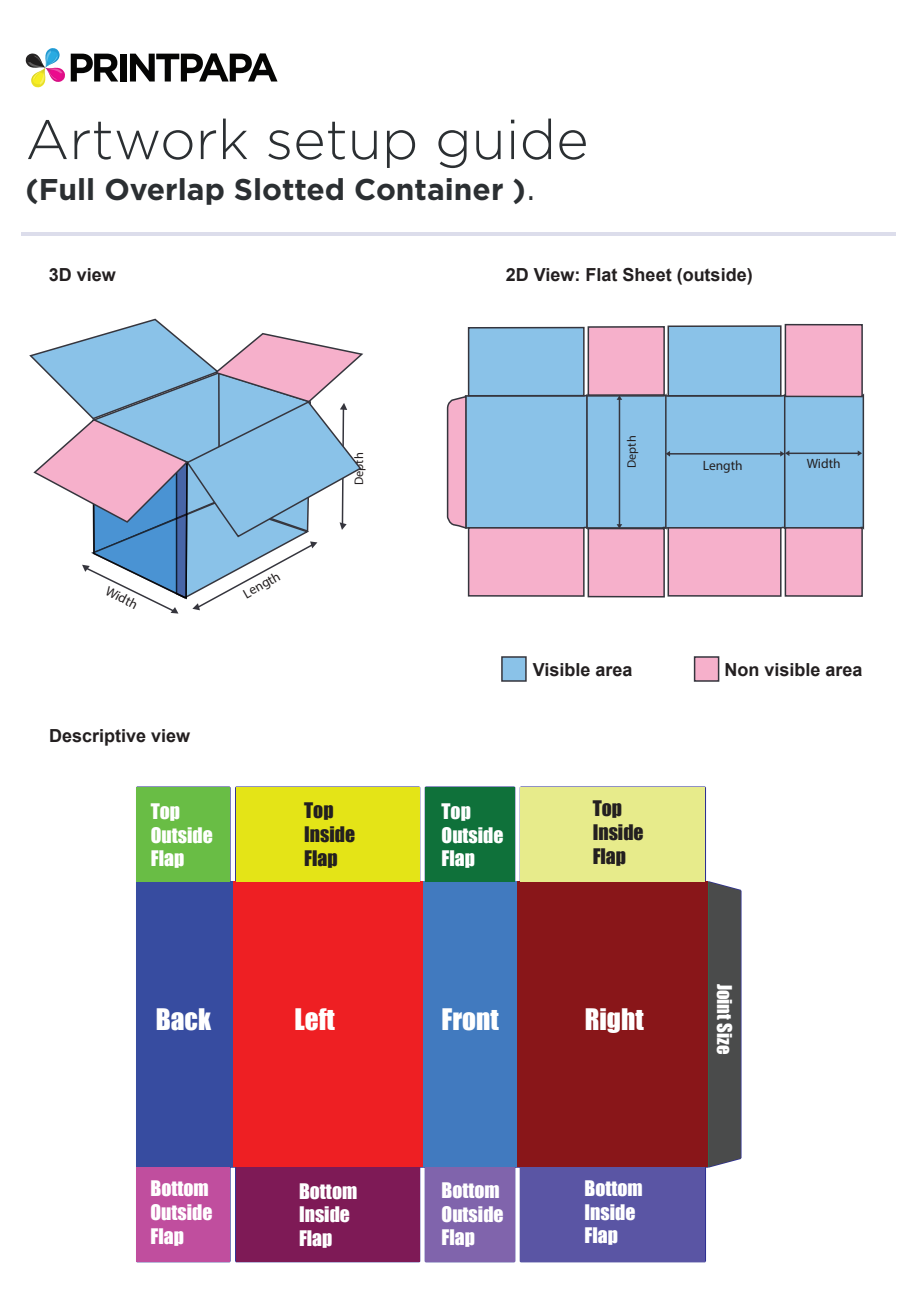
<style>
.page{position:relative;width:918px;height:1296px;background:#fff}
.page>*{position:absolute;margin:0;border:0;box-sizing:border-box;transform-origin:0 0}
.t1{font:300 55.5px "Gotham";color:#2b2f32}
.t2{font:700 30px "Gotham";color:#2b2f32}
.t3{font:27.3px "Impact";color:#fff}
.t4{font:19.65px/23.7px "Impact";color:#fff}
.t5{font:19.65px/23.7px "Impact";color:#231f20}
.t6{font:18.75px "Impact";color:#fff}
.t7{font:700 18px "Arial";color:#231f20}
.t8{font:13.5px "Myriad Pro";color:#231f20}
.t9{font:12.45px "Myriad Pro";color:#231f20}
.t10{font:12.3px "Myriad Pro";color:#231f20}
.s1{font-weight:300;font-size:45px}
</style>
<div class="page">
<svg style="left:26px;top:48px;width:39px;height:40px"></svg>
<svg style="left:71px;top:54px;width:47px;height:28px"></svg>
<div style="left:120px;top:54px;width:6px;height:28px;background:#050504"></div>
<svg style="left:130px;top:53px;width:148px;height:29px"></svg>
<hr style="left:22px;top:232px;width:874px;height:4px;background:#dcddeb">
<div style="left:501px;top:656px;width:26px;height:26px;background:#8ac2e8;border:2px solid #35353d"></div>
<div style="left:694px;top:656px;width:25px;height:26px;background:#f6b0cb;border:2px solid #35353d"></div>
<div style="left:785px;top:528px;width:77px;height:68px;background:#f6b0cb"></div>
<div style="left:785px;top:527px;width:78px;height:70px;border:2px solid #35353d"></div>
<div style="left:668px;top:326px;width:113px;height:70px;background:#8ac2e8"></div>
<div style="left:668px;top:325px;width:114px;height:72px;border:2px solid #35353d"></div>
<div style="left:588px;top:327px;width:76px;height:68px;background:#f6b0cb"></div>
<div style="left:588px;top:326px;width:77px;height:70px;border:2px solid #35353d"></div>
<div style="left:469px;top:328px;width:115px;height:68px;background:#8ac2e8"></div>
<div style="left:468px;top:327px;width:117px;height:70px;border:2px solid #35353d"></div>
<div style="left:668px;top:528px;width:113px;height:68px;background:#f6b0cb"></div>
<div style="left:668px;top:527px;width:114px;height:70px;border:2px solid #35353d"></div>
<div style="left:588px;top:529px;width:76px;height:68px;background:#f6b0cb"></div>
<div style="left:588px;top:528px;width:77px;height:70px;border:2px solid #35353d"></div>
<div style="left:469px;top:528px;width:115px;height:68px;background:#f6b0cb"></div>
<div style="left:468px;top:527px;width:117px;height:70px;border:2px solid #35353d"></div>
<div style="left:785px;top:325px;width:77px;height:72px;background:#f6b0cb"></div>
<div style="left:785px;top:324px;width:78px;height:73px;border:2px solid #35353d"></div>
<svg style="left:446px;top:393px;width:418px;height:137px;background:#8bb9dd"></svg>
<svg style="left:29px;top:318px;width:335px;height:296px"></svg>
<hr style="left:705px;top:787px;width:1px;height:95px;background:#2e3092">
<hr style="left:705px;top:1167px;width:1px;height:95px;background:#2e3092">
<hr style="left:520px;top:1167px;width:1px;height:95px;background:#2e3092">
<hr style="left:235px;top:1167px;width:2px;height:95px;background:#2e3092">
<hr style="left:229px;top:1167px;width:2px;height:95px;background:#2e3092">
<hr style="left:136px;top:787px;width:1px;height:475px;background:#2e3092">
<hr style="left:137px;top:786px;width:93px;height:2px;background:#2e3092">
<hr style="left:229px;top:787px;width:2px;height:95px;background:#2e3092">
<hr style="left:235px;top:787px;width:2px;height:95px;background:#2e3092">
<hr style="left:236px;top:786px;width:184px;height:2px;background:#2e3092">
<hr style="left:425px;top:786px;width:90px;height:2px;background:#2e3092">
<hr style="left:520px;top:787px;width:1px;height:95px;background:#2e3092">
<hr style="left:520px;top:786px;width:185px;height:2px;background:#2e3092">
<hr style="left:520px;top:881px;width:185px;height:2px;background:#00a54f">
<hr style="left:520px;top:1166px;width:185px;height:2px;background:#00a54f">
<div style="left:137px;top:882px;width:96px;height:285px;background:#374ca0"></div>
<div style="left:422px;top:882px;width:96px;height:285px;background:#417abf"></div>
<div style="left:233px;top:882px;width:189px;height:285px;background:#ee1f23"></div>
<div style="left:518px;top:882px;width:190px;height:285px;background:#891619"></div>
<svg style="left:705px;top:881px;width:37px;height:287px;background:#554e50"></svg>
<div style="left:137px;top:787px;width:93px;height:95px;background:#69bd45"></div>
<div style="left:425px;top:787px;width:90px;height:95px;background:#0f713a"></div>
<div style="left:236px;top:787px;width:184px;height:95px;background:#e4e417"></div>
<div style="left:521px;top:787px;width:184px;height:95px;background:#e7eb8b"></div>
<div style="left:137px;top:1167px;width:93px;height:95px;background:#c04e9e"></div>
<div style="left:425px;top:1167px;width:90px;height:95px;background:#8064ac"></div>
<div style="left:236px;top:1167px;width:184px;height:95px;background:#7e1a56"></div>
<div style="left:521px;top:1167px;width:184px;height:95px;background:#5a55a4"></div>
<h1 class="t1" style="left:26px;top:104px;width:565px">Artwork setup guide</h1>
<h2 class="t2" style="left:26px;top:169px;width:512px">(Full Overlap Slotted Container )<span class="s1">.</span></h2>
<p class="t7" style="left:49px;top:262px;width:69px">3D view</p>
<p class="t7" style="left:506px;top:262px;width:248px">2D View: Flat Sheet (outside)</p>
<p class="t8" style="left:111px;top:582px;width:36px;rotate:28deg">Width</p>
<p class="t7" style="left:49px;top:723px;width:143px">Descriptive view</p>
<p class="t8" style="left:240px;top:587px;width:42px;rotate:-29deg">Length</p>
<p class="t9" style="left:351px;top:485px;width:34px;rotate:-90deg">Depth</p>
<p class="t10" style="left:624px;top:468px;width:34px;rotate:-90deg">Depth</p>
<p class="t8" style="left:703px;top:457px;width:41px">Length</p>
<p class="t8" style="left:807px;top:456px;width:35px">Width</p>
<p class="t7" style="left:533px;top:657px;width:101px">Visible area</p>
<p class="t7" style="left:725px;top:657px;width:140px">Non visible area</p>
<p class="t4" style="left:151px;top:799px;width:64px">Top<br>Outside<br>Flap</p>
<p class="t5" style="left:304px;top:798px;width:52px">Top<br>Inside<br>Flap</p>
<p class="t4" style="left:442px;top:799px;width:64px">Top<br>Outside<br>Flap</p>
<p class="t5" style="left:593px;top:796px;width:52px">Top<br>Inside<br>Flap</p>
<h3 class="t3" style="left:156px;top:999px;width:57px">Back</h3>
<h3 class="t3" style="left:294px;top:999px;width:42px">Left</h3>
<h3 class="t3" style="left:442px;top:998px;width:59px">Front</h3>
<h3 class="t3" style="left:585px;top:999px;width:60px">Right</h3>
<p class="t4" style="left:299px;top:1179px;width:60px">Bottom<br>Inside<br>Flap</p>
<p class="t4" style="left:585px;top:1176px;width:60px">Bottom<br>Inside<br>Flap</p>
<p class="t4" style="left:151px;top:1176px;width:64px">Bottom<br>Outside<br>Flap</p>
<p class="t4" style="left:442px;top:1178px;width:64px">Bottom<br>Outside<br>Flap</p>
<p class="t6" style="left:739px;top:984px;width:72px;rotate:90deg">Joint Size</p>
</div>
